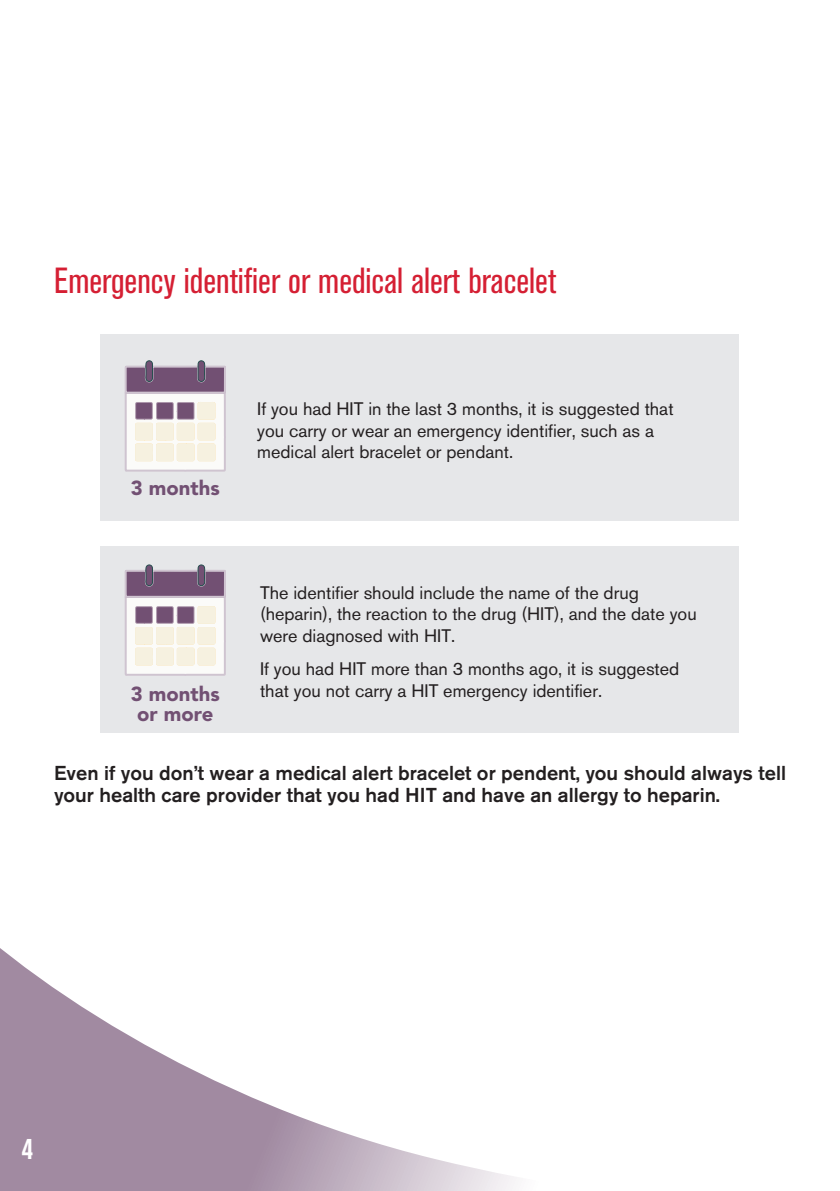
<style>
.page{position:relative;width:840px;height:1191px;background:#fff}
.page>*{position:absolute;margin:0;border:0;box-sizing:border-box;transform-origin:0 0}
.t1{font:condensed 36px "Akzidenz Grotesk BE";color:#d51f33}
.t2{font:700 condensed 30px "Akzidenz Grotesk BE";color:#fff}
.t3{font:900 20.2px/20.4px "Avenir LT Std";color:#725073;text-align:center}
.t4{font:500 20px/22px "Akzidenz Grotesk BE";color:#231f20}
.t5{font:18px/21.6px "Akzidenz Grotesk BE";color:#231f20}
</style>
<div class="page">
<div style="left:100px;top:334px;width:639px;height:186px;background:#e6e7e9"></div>
<div style="left:100px;top:547px;width:639px;height:186px;background:#e6e7e9"></div>
<svg style="left:124px;top:361px;width:102px;height:111px"></svg>
<svg style="left:124px;top:565px;width:102px;height:111px"></svg>
<svg style="left:0;top:948px;width:517px;height:243px"></svg>
<h1 class="t1" style="left:54px;top:260px;width:503px">Emergency identifier or medical alert bracelet</h1>
<p class="t3" style="left:131px;top:478px;width:90px">3 months</p>
<p class="t3" style="left:131px;top:683px;width:90px">3 months or more</p>
<p class="t5" style="left:257px;top:398px;width:417px">If you had HIT in the last 3 months, it is suggested that you carry or wear an emergency identifier, such as a medical alert bracelet or pendant.</p>
<p class="t5" style="left:260px;top:581px;width:438px">The identifier should include the name of the drug (heparin), the reaction to the drug (HIT), and the date you were diagnosed with HIT.</p>
<p class="t5" style="left:260px;top:658px;width:420px">If you had HIT more than 3 months ago, it is suggested that you not carry a HIT emergency identifier.</p>
<p class="t4" style="left:54px;top:761px;width:733px">Even if you don’t wear a medical alert bracelet or pendent, you should always tell your health care provider that you had HIT and have an allergy to heparin.</p>
<h2 class="t2" style="left:21px;top:1131px;width:13px">4</h2>
</div>
